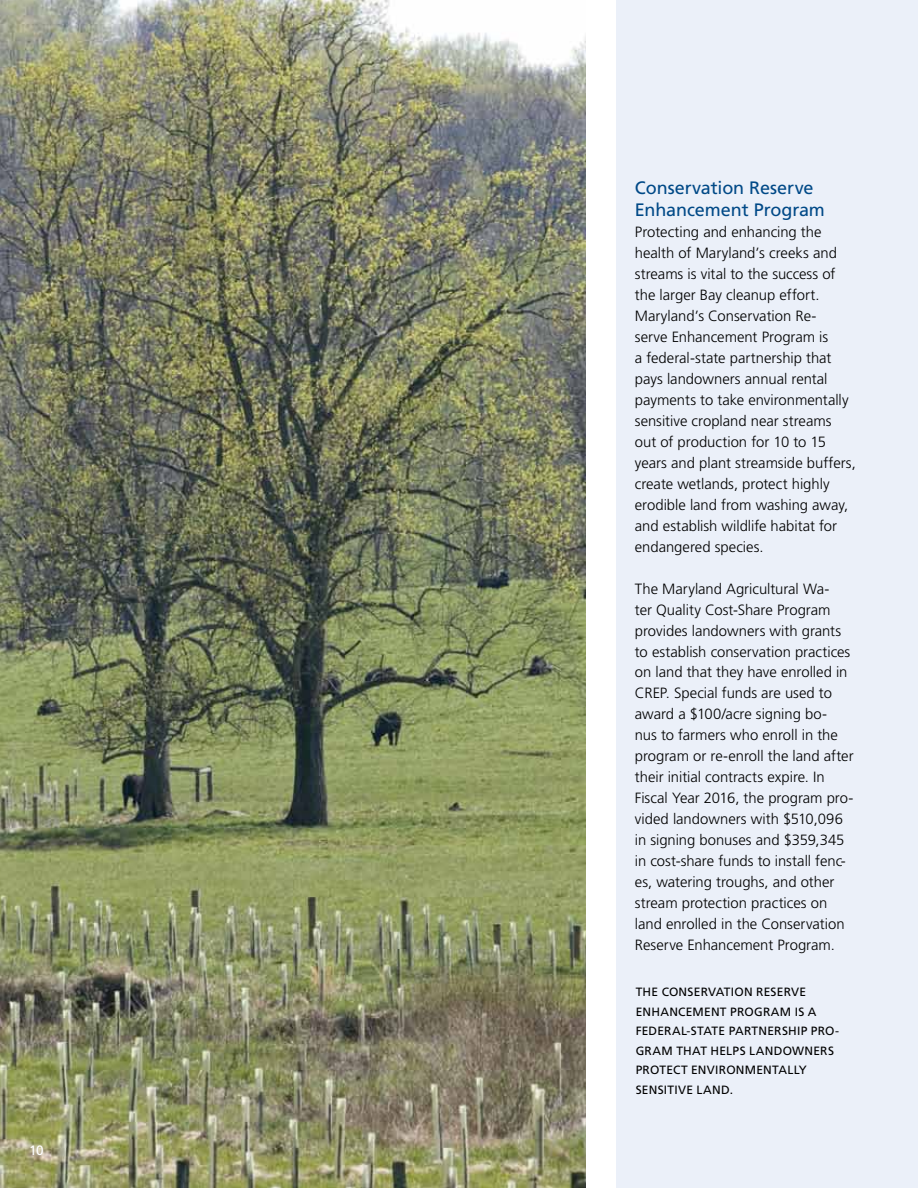
<style>
.page{position:relative;width:918px;height:1188px;background:#fff}
.page>*{position:absolute;margin:0;border:0;box-sizing:border-box;transform-origin:0 0}
.t1{font:18px/21.6px "Frutiger";letter-spacing:-.005em;color:#004987}
.t2{font:300 14.85px/21px "Frutiger";color:#000}
.t3{font:13.5px "Frutiger";color:#fff}
.t4{font:12px "Frutiger";letter-spacing:.02em;color:#000}
</style>
<div class="page">
<div style="left:616px;top:0;width:302px;height:1188px;background:#ebf0f9"></div>
<img style="left:0;top:0;width:585px;height:1188px">
<p class="t3" style="left:29px;top:1143px;width:16px">10</p>
<p class="t1" style="left:635px;top:177px;width:192px">CONSERVATION RESERVE<br>ENHANCEMENT PROGRAM</p>
<p class="t2" style="left:635px;top:221px;width:222px">Protecting and enhancing the health of Maryland’s creeks and streams is vital to the success of the larger Bay cleanup effort.<br>Maryland’s Conservation Re-<br>serve Enhancement Program is<br>a federal-state partnership that pays landowners annual rental payments to take environmentally sensitive cropland near streams out of production for 10 to 15 years and plant streamside buffers, create wetlands, protect highly erodible land from washing away, and establish wildlife habitat for endangered species.</p>
<p class="t2" style="left:635px;top:578px;width:220px">The Maryland Agricultural Wa-<br>ter Quality Cost-Share Program provides landowners with grants to establish conservation practices on land that they have enrolled in<br>CREP. Special funds are used to award a $100/acre signing bo-<br>nus to farmers who enroll in the program or re-enroll the land after their initial contracts expire. In<br>Fiscal Year 2016, the program pro&shy;vided landowners with $510,096 in signing bonuses and $359,345 in cost-share funds to install fenc&shy;es, watering troughs, and other stream protection practices on land enrolled in the Conservation<br>Reserve Enhancement Program.</p>
<p class="t4" style="left:636px;top:985px;width:42px">THE CONSER</p>
<p class="t4" style="left:708px;top:985px;width:16px">VATION</p>
<p class="t4" style="left:756px;top:985px;width:15px">RESER</p>
<p class="t4" style="left:791px;top:985px;width:15px">VE</p>
<p class="t4" style="left:636px;top:1005px;width:17px">ENHANCEMENT</p>
<p class="t4" style="left:730px;top:1005px;width:17px">PROGRAM</p>
<p class="t4" style="left:795px;top:1005px;width:21px">IS A</p>
<p class="t4" style="left:636px;top:1024px;width:9px">FEDERAL</p>
<p class="t4" style="left:687px;top:1024px;width:12px">-STATE</p>
<p class="t4" style="left:729px;top:1024px;width:9px">PARTNERSHIP</p>
<p class="t4" style="left:811px;top:1024px;width:9px">PRO</p>
<p class="t4" style="left:835px;top:1024px;width:5px">-</p>
<p class="t4" style="left:636px;top:1044px;width:10px">GRAM</p>
<p class="t4" style="left:676px;top:1044px;width:9px">THAT</p>
<p class="t4" style="left:711px;top:1044px;width:8px">HELPS</p>
<p class="t4" style="left:749px;top:1044px;width:10px">LANDOWNERS</p>
<p class="t4" style="left:636px;top:1063px;width:9px">PROTECT</p>
<p class="t4" style="left:691px;top:1063px;width:33px">ENVIRONMENTALLY</p>
<p class="t4" style="left:636px;top:1083px;width:7px">SENSITI</p>
<p class="t4" style="left:678px;top:1083px;width:28px">VE LAND</p>
<p class="t4" style="left:730px;top:1083px;width:5px">.</p>
</div>
